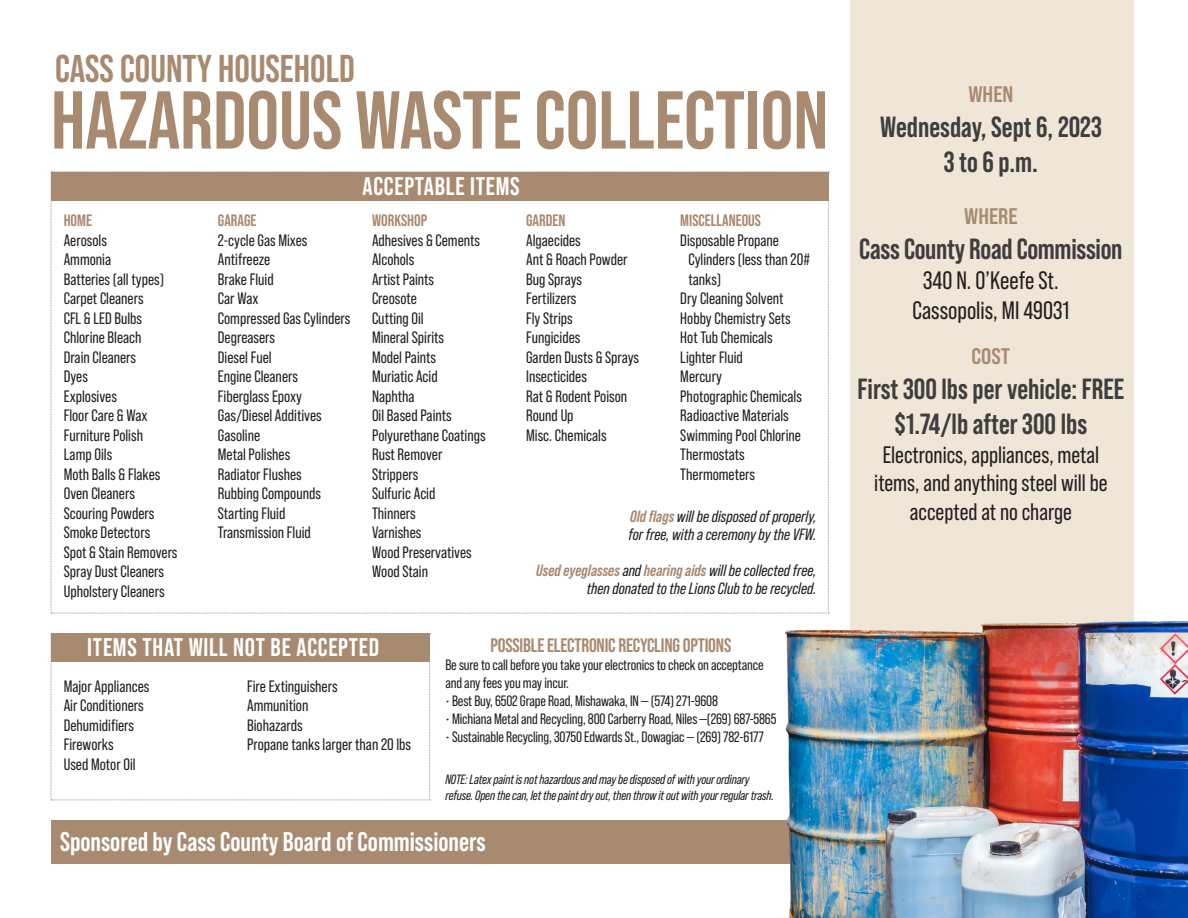
<style>
.page{position:relative;width:1188px;height:918px;background:#fff}
.page>*{position:absolute;margin:0;border:0;box-sizing:border-box;transform-origin:0 0}
.t1{font:700 81.75px "Bebas Neue Pro";color:#a88a70}
.t2{font:700 38.7px "Bebas Neue Pro";color:#a88a70}
.t3{font:700 29.1px "Bebas Neue Pro";color:#3e3e3f}
.t4{font:700 27px "Bebas Neue Pro";color:#fff}
.t5{font:700 25.5px "Bebas Neue Pro";letter-spacing:.03em;color:#fff}
.t6{font:25.2px "Bebas Neue Pro";color:#231f20}
.t7{font:23.85px/28.7px "Bebas Neue Pro";color:#231f20;text-align:center}
.t8{font:22.5px "Bebas Neue Pro Sm E Bd";color:#a88a70}
.t9{font:700 19.5px "Bebas Neue Pro";letter-spacing:-.01em;color:#a88a70}
.t10{font:16.5px "Bebas Neue Pro";color:#231f20}
.t11{font:700 16.5px "Bebas Neue Pro";color:#a88a70}
.t12{font:italic 16.35px "Bebas Neue Pro";color:#231f20}
.t13{font:italic 700 16.35px "Bebas Neue Pro";color:#a88a70}
.t14{font:15px/18px "Bebas Neue Pro";letter-spacing:-.01em;color:#231f20}
.t15{font:italic 13.5px/16.5px "Bebas Neue Pro";letter-spacing:-.01em;color:#231f20}
.s1{font-weight:700;color:#a88a70}
.s2{font-weight:400;color:#231f20}
</style>
<div class="page">
<svg style="left:51px;top:633px;width:379px;height:168px"></svg>
<svg style="left:51px;top:171px;width:778px;height:443px"></svg>
<div style="left:51px;top:820px;width:851px;height:44px;background:#a88a70"></div>
<div style="left:850px;top:0;width:284px;height:689px;background:#efe6d7"></div>
<div style="left:51px;top:172px;width:777px;height:28px;background:#a88a70"></div>
<div style="left:51px;top:634px;width:379px;height:28px;background:#a88a70"></div>
<img style="left:748px;top:594px;width:440px;height:324px">
<p class="t2" style="left:55px;top:47px;width:301px">CASS COUNTY HOUSEHOLD</p>
<p class="t1" style="left:51px;top:73px;width:779px">HAZARDOUS WASTE COLLECTION</p>
<p class="t11" style="left:64px;top:211px;width:30px">HOME</p>
<p class="t10" style="left:64px;top:231px;width:45px">Aerosols</p>
<p class="t10" style="left:64px;top:250px;width:49px">Ammonia</p>
<p class="t10" style="left:64px;top:270px;width:102px">Batteries (all types)</p>
<p class="t10" style="left:64px;top:289px;width:81px">Carpet Cleaners</p>
<p class="t10" style="left:64px;top:309px;width:80px">CFL &amp; LED Bulbs</p>
<p class="t10" style="left:64px;top:328px;width:79px">Chlorine Bleach</p>
<p class="t10" style="left:64px;top:348px;width:74px">Drain Cleaners</p>
<p class="t10" style="left:64px;top:367px;width:26px">Dyes</p>
<p class="t10" style="left:64px;top:387px;width:55px">Explosives</p>
<p class="t10" style="left:64px;top:406px;width:85px">Floor Care &amp; Wax</p>
<p class="t10" style="left:64px;top:426px;width:81px">Furniture Polish</p>
<p class="t10" style="left:64px;top:445px;width:50px">Lamp Oils</p>
<p class="t10" style="left:64px;top:465px;width:98px">Moth Balls &amp; Flakes</p>
<p class="t10" style="left:64px;top:484px;width:73px">Oven Cleaners</p>
<p class="t10" style="left:64px;top:504px;width:92px">Scouring Powders</p>
<p class="t10" style="left:64px;top:523px;width:88px">Smoke Detectors</p>
<p class="t10" style="left:64px;top:543px;width:115px">Spot &amp; Stain Removers</p>
<p class="t10" style="left:64px;top:562px;width:102px">Spray Dust Cleaners</p>
<p class="t10" style="left:64px;top:582px;width:102px">Upholstery Cleaners</p>
<p class="t11" style="left:218px;top:211px;width:40px">GARAGE</p>
<p class="t10" style="left:218px;top:231px;width:91px">2-cycle Gas Mixes</p>
<p class="t10" style="left:218px;top:250px;width:54px">Antifreeze</p>
<p class="t10" style="left:218px;top:270px;width:57px">Brake Fluid</p>
<p class="t10" style="left:218px;top:289px;width:42px">Car Wax</p>
<p class="t10" style="left:218px;top:309px;width:134px">Compressed Gas Cylinders</p>
<p class="t10" style="left:218px;top:328px;width:59px">Degreasers</p>
<p class="t10" style="left:218px;top:348px;width:55px">Diesel Fuel</p>
<p class="t10" style="left:218px;top:367px;width:82px">Engine Cleaners</p>
<p class="t10" style="left:218px;top:387px;width:86px">Fiberglass Epoxy</p>
<p class="t10" style="left:218px;top:406px;width:105px">Gas/Diesel Additives</p>
<p class="t10" style="left:218px;top:426px;width:44px">Gasoline</p>
<p class="t10" style="left:218px;top:445px;width:74px">Metal Polishes</p>
<p class="t10" style="left:218px;top:465px;width:85px">Radiator Flushes</p>
<p class="t10" style="left:218px;top:484px;width:105px">Rubbing Compounds</p>
<p class="t10" style="left:218px;top:504px;width:69px">Starting Fluid</p>
<p class="t10" style="left:218px;top:523px;width:95px">Transmission Fluid</p>
<p class="t5" style="left:363px;top:171px;width:159px">ACCEPTABLE ITEMS</p>
<p class="t11" style="left:372px;top:211px;width:57px">WORKSHOP</p>
<p class="t10" style="left:372px;top:231px;width:110px">Adhesives &amp; Cements</p>
<p class="t10" style="left:372px;top:250px;width:44px">Alcohols</p>
<p class="t10" style="left:372px;top:270px;width:64px">Artist Paints</p>
<p class="t10" style="left:372px;top:289px;width:47px">Creosote</p>
<p class="t10" style="left:372px;top:309px;width:53px">Cutting Oil</p>
<p class="t10" style="left:372px;top:328px;width:74px">Mineral Spirits</p>
<p class="t10" style="left:372px;top:348px;width:66px">Model Paints</p>
<p class="t10" style="left:372px;top:367px;width:67px">Muriatic Acid</p>
<p class="t10" style="left:372px;top:387px;width:44px">Naphtha</p>
<p class="t10" style="left:372px;top:406px;width:81px">Oil Based Paints</p>
<p class="t10" style="left:372px;top:426px;width:115px">Polyurethane Coatings</p>
<p class="t10" style="left:372px;top:445px;width:72px">Rust Remover</p>
<p class="t10" style="left:372px;top:465px;width:48px">Strippers</p>
<p class="t10" style="left:372px;top:484px;width:65px">Sulfuric Acid</p>
<p class="t10" style="left:372px;top:504px;width:45px">Thinners</p>
<p class="t10" style="left:372px;top:523px;width:51px">Varnishes</p>
<p class="t10" style="left:372px;top:543px;width:101px">Wood Preservatives</p>
<p class="t10" style="left:372px;top:562px;width:58px">Wood Stain</p>
<p class="t11" style="left:526px;top:211px;width:41px">GARDEN</p>
<p class="t10" style="left:526px;top:231px;width:56px">Algaecides</p>
<p class="t10" style="left:526px;top:250px;width:103px">Ant &amp; Roach Powder</p>
<p class="t10" style="left:526px;top:270px;width:58px">Bug Sprays</p>
<p class="t10" style="left:526px;top:289px;width:52px">Fertilizers</p>
<p class="t10" style="left:526px;top:309px;width:48px">Fly Strips</p>
<p class="t10" style="left:526px;top:328px;width:56px">Fungicides</p>
<p class="t10" style="left:526px;top:348px;width:115px">Garden Dusts &amp; Sprays</p>
<p class="t10" style="left:526px;top:367px;width:62px">Insecticides</p>
<p class="t10" style="left:526px;top:387px;width:103px">Rat &amp; Rodent Poison</p>
<p class="t10" style="left:526px;top:406px;width:49px">Round Up</p>
<p class="t10" style="left:526px;top:426px;width:82px">Misc. Chemicals</p>
<p class="t11" style="left:680px;top:211px;width:82px">MISCELLANEOUS</p>
<p class="t10" style="left:680px;top:231px;width:100px">Disposable Propane</p>
<p class="t10" style="left:688px;top:250px;width:123px">Cylinders (less than 20#</p>
<p class="t10" style="left:688px;top:270px;width:34px">tanks)</p>
<p class="t10" style="left:680px;top:289px;width:105px">Dry Cleaning Solvent</p>
<p class="t10" style="left:680px;top:309px;width:112px">Hobby Chemistry Sets</p>
<p class="t10" style="left:680px;top:328px;width:94px">Hot Tub Chemicals</p>
<p class="t10" style="left:680px;top:348px;width:64px">Lighter Fluid</p>
<p class="t10" style="left:680px;top:367px;width:43px">Mercury</p>
<p class="t10" style="left:680px;top:387px;width:123px">Photographic Chemicals</p>
<p class="t10" style="left:680px;top:406px;width:110px">Radioactive Materials</p>
<p class="t10" style="left:680px;top:426px;width:122px">Swimming Pool Chlorine</p>
<p class="t10" style="left:680px;top:445px;width:66px">Thermostats</p>
<p class="t10" style="left:680px;top:465px;width:76px">Thermometers</p>
<p class="t12" style="left:630px;top:507px;width:188px"><span class="s1">Old flags</span> will be disposed of properly,</p>
<p class="t12" style="left:629px;top:525px;width:189px">for free, with a ceremony by the VFW.</p>
<p class="t13" style="left:536px;top:561px;width:282px">Used eyeglasses <span class="s2">and</span> hearing aids <span class="s2">will be collected free,</span></p>
<p class="t12" style="left:587px;top:579px;width:231px">then donated to the Lions Club to be recycled.</p>
<p class="t5" style="left:87px;top:633px;width:293px">ITEMS THAT WILL NOT BE ACCEPTED</p>
<p class="t10" style="left:64px;top:677px;width:87px">Major Appliances</p>
<p class="t10" style="left:64px;top:696px;width:82px">Air Conditioners</p>
<p class="t10" style="left:64px;top:716px;width:72px">Dehumidifiers</p>
<p class="t10" style="left:64px;top:735px;width:51px">Fireworks</p>
<p class="t10" style="left:64px;top:755px;width:73px">Used Motor Oil</p>
<p class="t10" style="left:247px;top:677px;width:92px">Fire Extinguishers</p>
<p class="t10" style="left:247px;top:696px;width:63px">Ammunition</p>
<p class="t10" style="left:247px;top:716px;width:57px">Biohazards</p>
<p class="t10" style="left:247px;top:735px;width:166px">Propane tanks larger than 20 lbs</p>
<p class="t9" style="left:491px;top:634px;width:242px">POSSIBLE ELECTRONIC RECYCLING OPTIONS</p>
<p class="t14" style="left:445px;top:656px;width:320px">Be sure to call before you take your electronics to check on acceptance and any fees you may incur.</p>
<p class="t14" style="left:445px;top:692px;width:274px">• Best Buy, 6502 Grape Road, Mishawaka, IN — (574) 271-9608</p>
<p class="t14" style="left:445px;top:710px;width:332px">• Michiana Metal and Recycling, 800 Carberry Road, Niles —(269) 687-5865</p>
<p class="t14" style="left:445px;top:728px;width:320px">• Sustainable Recycling, 30750 Edwards St., Dowagiac — (269) 782-6177</p>
<p class="t15" style="left:445px;top:771px;width:330px">NOTE: Latex paint is not hazardous and may be disposed of with your ordinary refuse. Open the can, let the paint dry out, then throw it out with your regular trash.</p>
<p class="t4" style="left:60px;top:826px;width:427px">Sponsored by Cass County Board of Commissioners</p>
<p class="t8" style="left:968px;top:81px;width:46px">WHEN</p>
<p class="t3" style="left:880px;top:110px;width:223px">Wednesday, Sept 6, 2023</p>
<p class="t3" style="left:944px;top:145px;width:96px">3 to 6 p.m.</p>
<p class="t8" style="left:964px;top:202px;width:55px">WHERE</p>
<p class="t3" style="left:859px;top:232px;width:265px">Cass County Road Commission</p>
<p class="t6" style="left:923px;top:266px;width:137px">340 N. O’Keefe St.</p>
<p class="t6" style="left:912px;top:296px;width:158px">Cassopolis, MI 49031</p>
<p class="t8" style="left:972px;top:343px;width:40px">COST</p>
<p class="t3" style="left:858px;top:372px;width:268px">First 300 lbs per vehicle: FREE</p>
<p class="t3" style="left:895px;top:407px;width:194px">$1.74/lb after 300 lbs</p>
<p class="t7" style="left:874px;top:440px;width:235px">Electronics, appliances, metal items, and anything steel will be accepted at no charge</p>
</div>
